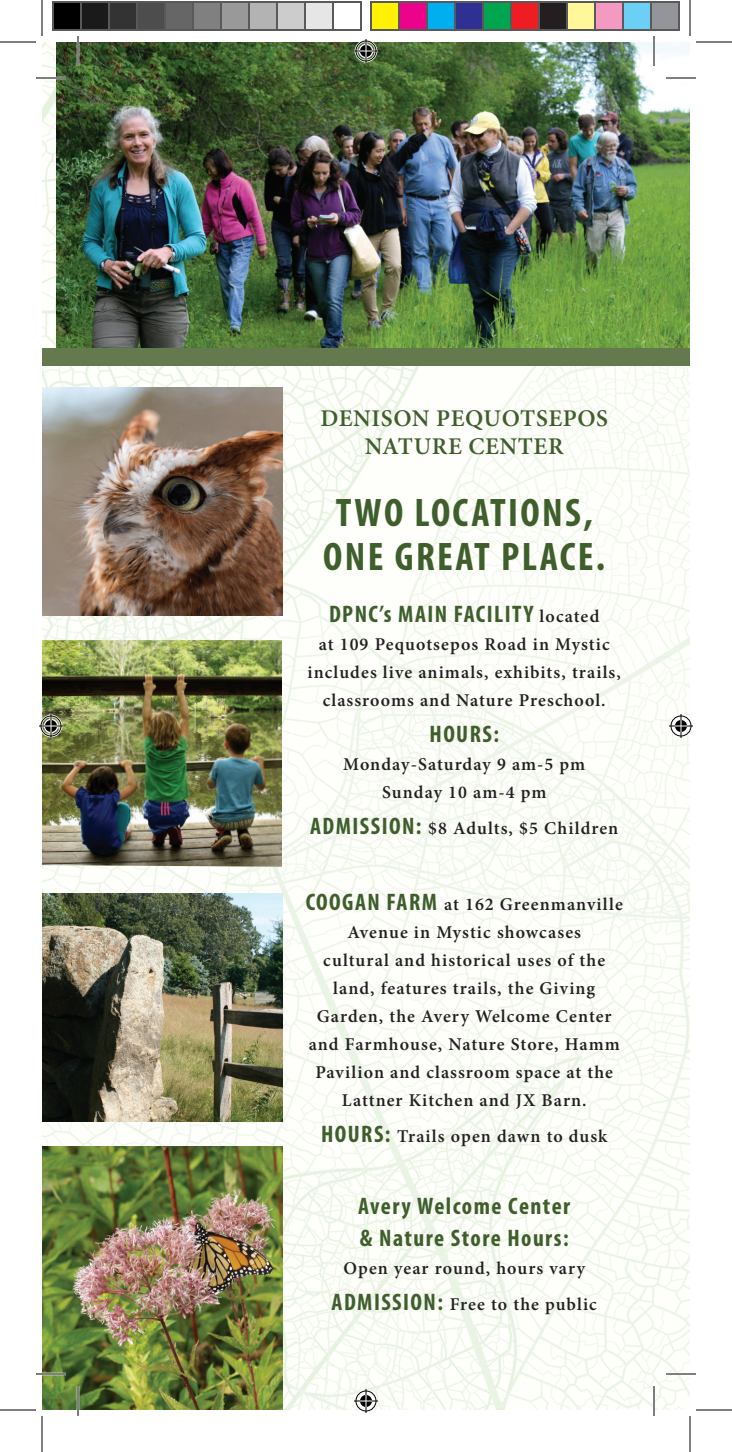
<style>
.page{position:relative;width:732px;height:1452px;background:#fff}
.page>*{position:absolute;margin:0;border:0;box-sizing:border-box;transform-origin:0 0}
.t1{font:700 condensed 40px/44px "Myriad Pro";letter-spacing:.06em;color:#3e5e2b;text-align:center}
.t2{font:700 condensed 24px/32px "Myriad Pro";letter-spacing:.06em;color:#3e5e2b}
.t3{font:600 24px/28px "Minion Pro";letter-spacing:.025em;color:#3e5e2b;text-align:center}
.t4{font:600 18px/28px "Minion Pro";letter-spacing:.06em;color:#231f20;text-align:center}
.s1{font-family:"Minion Pro";font-weight:600;font-stretch:normal;font-size:18px;color:#231f20}
.s2{font-family:"Myriad Pro";font-weight:700;font-stretch:condensed;font-size:24px;color:#3e5e2b}
</style>
<div class="page">
<img style="left:42px;top:42px;width:648px;height:1368px">
<img style="left:42px;top:893px;width:240px;height:228px">
<img style="left:42px;top:640px;width:240px;height:227px">
<img style="left:56px;top:42px;width:634px;height:306px">
<img style="left:42px;top:387px;width:240px;height:228px">
<div style="left:42px;top:348px;width:648px;height:18px;background:#64794e"></div>
<img style="left:42px;top:1146px;width:240px;height:264px">
<hr style="left:36px;top:77px;width:30px;height:2px;background:#fff">
<hr style="left:666px;top:77px;width:30px;height:2px;background:#fff">
<hr style="left:36px;top:1373px;width:30px;height:2px;background:#fff">
<hr style="left:666px;top:1373px;width:30px;height:2px;background:#fff">
<hr style="left:77px;top:36px;width:2px;height:30px;background:#fff">
<hr style="left:77px;top:1386px;width:2px;height:30px;background:#fff">
<hr style="left:653px;top:36px;width:2px;height:30px;background:#fff">
<hr style="left:653px;top:1386px;width:2px;height:30px;background:#fff">
<hr style="left:36px;top:78px;width:30px;height:1px;background:#000">
<hr style="left:666px;top:78px;width:30px;height:1px;background:#000">
<hr style="left:36px;top:1374px;width:30px;height:1px;background:#000">
<hr style="left:666px;top:1374px;width:30px;height:1px;background:#000">
<hr style="left:78px;top:36px;width:1px;height:30px;background:#000">
<hr style="left:78px;top:1386px;width:1px;height:30px;background:#000">
<hr style="left:654px;top:36px;width:1px;height:30px;background:#000">
<hr style="left:654px;top:1386px;width:1px;height:30px;background:#000">
<hr style="left:0;top:42px;width:36px;height:1px;background:#000">
<hr style="left:696px;top:42px;width:36px;height:1px;background:#000">
<hr style="left:0;top:1410px;width:36px;height:1px;background:#000">
<hr style="left:696px;top:1410px;width:36px;height:1px;background:#000">
<hr style="left:42px;top:0;width:1px;height:36px;background:#000">
<hr style="left:42px;top:1416px;width:1px;height:36px;background:#000">
<hr style="left:690px;top:0;width:1px;height:36px;background:#000">
<hr style="left:690px;top:1416px;width:1px;height:36px;background:#000">
<svg style="left:354px;top:39px;width:24px;height:24px"></svg>
<svg style="left:354px;top:1389px;width:24px;height:24px"></svg>
<svg style="left:39px;top:714px;width:24px;height:24px"></svg>
<svg style="left:669px;top:714px;width:24px;height:24px"></svg>
<div style="left:53px;top:2px;width:28px;height:28px;background:#000"></div>
<div style="left:52px;top:1px;width:30px;height:30px;border:2px solid #595959"></div>
<div style="left:81px;top:2px;width:28px;height:28px;background:#1a1a1a"></div>
<div style="left:80px;top:1px;width:30px;height:30px;border:2px solid #595959"></div>
<div style="left:109px;top:2px;width:28px;height:28px;background:#333"></div>
<div style="left:108px;top:1px;width:30px;height:30px;border:2px solid #595959"></div>
<div style="left:137px;top:2px;width:28px;height:28px;background:#4d4d4d"></div>
<div style="left:136px;top:1px;width:30px;height:30px;border:2px solid #595959"></div>
<div style="left:165px;top:2px;width:28px;height:28px;background:#666"></div>
<div style="left:164px;top:1px;width:30px;height:30px;border:2px solid #595959"></div>
<div style="left:193px;top:2px;width:28px;height:28px;background:#808080"></div>
<div style="left:192px;top:1px;width:30px;height:30px;border:2px solid #595959"></div>
<div style="left:221px;top:2px;width:28px;height:28px;background:#999"></div>
<div style="left:220px;top:1px;width:30px;height:30px;border:2px solid #595959"></div>
<div style="left:249px;top:2px;width:28px;height:28px;background:#b3b3b3"></div>
<div style="left:248px;top:1px;width:30px;height:30px;border:2px solid #595959"></div>
<div style="left:277px;top:2px;width:28px;height:28px;background:#ccc"></div>
<div style="left:276px;top:1px;width:30px;height:30px;border:2px solid #595959"></div>
<div style="left:305px;top:2px;width:28px;height:28px;background:#e6e6e6"></div>
<div style="left:304px;top:1px;width:30px;height:30px;border:2px solid #595959"></div>
<div style="left:332px;top:1px;width:30px;height:30px;border:2px solid #595959"></div>
<div style="left:371px;top:2px;width:28px;height:28px;background:#fff101"></div>
<div style="left:370px;top:1px;width:30px;height:30px;border:2px solid #595959"></div>
<div style="left:399px;top:2px;width:28px;height:28px;background:#ed028c"></div>
<div style="left:398px;top:1px;width:30px;height:30px;border:2px solid #595959"></div>
<div style="left:427px;top:2px;width:28px;height:28px;background:#00aeef"></div>
<div style="left:426px;top:1px;width:30px;height:30px;border:2px solid #595959"></div>
<div style="left:455px;top:2px;width:28px;height:28px;background:#2e3092"></div>
<div style="left:454px;top:1px;width:30px;height:30px;border:2px solid #595959"></div>
<div style="left:483px;top:2px;width:28px;height:28px;background:#00a54f"></div>
<div style="left:482px;top:1px;width:30px;height:30px;border:2px solid #595959"></div>
<div style="left:511px;top:2px;width:28px;height:28px;background:#ee1d23"></div>
<div style="left:510px;top:1px;width:30px;height:30px;border:2px solid #595959"></div>
<div style="left:539px;top:2px;width:28px;height:28px;background:#231f20"></div>
<div style="left:538px;top:1px;width:30px;height:30px;border:2px solid #595959"></div>
<div style="left:567px;top:2px;width:28px;height:28px;background:#fff79a"></div>
<div style="left:566px;top:1px;width:30px;height:30px;border:2px solid #595959"></div>
<div style="left:595px;top:2px;width:28px;height:28px;background:#f499c2"></div>
<div style="left:594px;top:1px;width:30px;height:30px;border:2px solid #595959"></div>
<div style="left:623px;top:2px;width:28px;height:28px;background:#6bcff6"></div>
<div style="left:622px;top:1px;width:30px;height:30px;border:2px solid #595959"></div>
<div style="left:651px;top:2px;width:28px;height:28px;background:#939598"></div>
<div style="left:650px;top:1px;width:30px;height:30px;border:2px solid #595959"></div>
<h2 class="t3" style="left:320px;top:404px;width:289px">DENISON PEQUOTSEPOS<br>NATURE CENTER</h2>
<h1 class="t1" style="left:323px;top:490px;width:283px">TWO LOCATIONS,<br>ONE GREAT PLACE.</h1>
<h2 class="t2" style="left:329px;top:598px;width:272px">DPNC’s MAIN FACILITY <span class="s1">located</span></h2>
<p class="t4" style="left:308px;top:630px;width:315px">at 109 Pequotsepos Road in Mystic includes live animals, exhibits, trails, classrooms and Nature Preschool.</p>
<h2 class="t2" style="left:430px;top:718px;width:71px">HOURS:</h2>
<p class="t4" style="left:343px;top:750px;width:243px">Monday-Saturday 9 am-5 pm<br>Sunday 10 am-4 pm</p>
<p class="t4" style="left:310px;top:814px;width:310px"><span class="s2">ADMISSION:</span> $8 Adults, $5 Children</p>
<p class="t4" style="left:306px;top:890px;width:319px"><span class="s2">COOGAN FARM</span> at 162 Greenmanville<br>Avenue in Mystic showcases<br>cultural and historical uses of the land, features trails, the Giving<br>Garden, the Avery Welcome Center and Farmhouse, Nature Store, Hamm<br>Pavilion and classroom space at the<br>Lattner Kitchen and JX Barn.</p>
<p class="t4" style="left:321px;top:1122px;width:288px"><span class="s2">HOURS:</span> Trails open dawn to dusk</p>
<h2 class="t2" style="left:358px;top:1190px;width:214px">Avery Welcome Center &amp; Nature Store Hours:</h2>
<p class="t4" style="left:332px;top:1250px;width:267px;line-height:36px">Open year round, hours vary<br><span class="s2">ADMISSION:</span> Free to the public</p>
</div>
